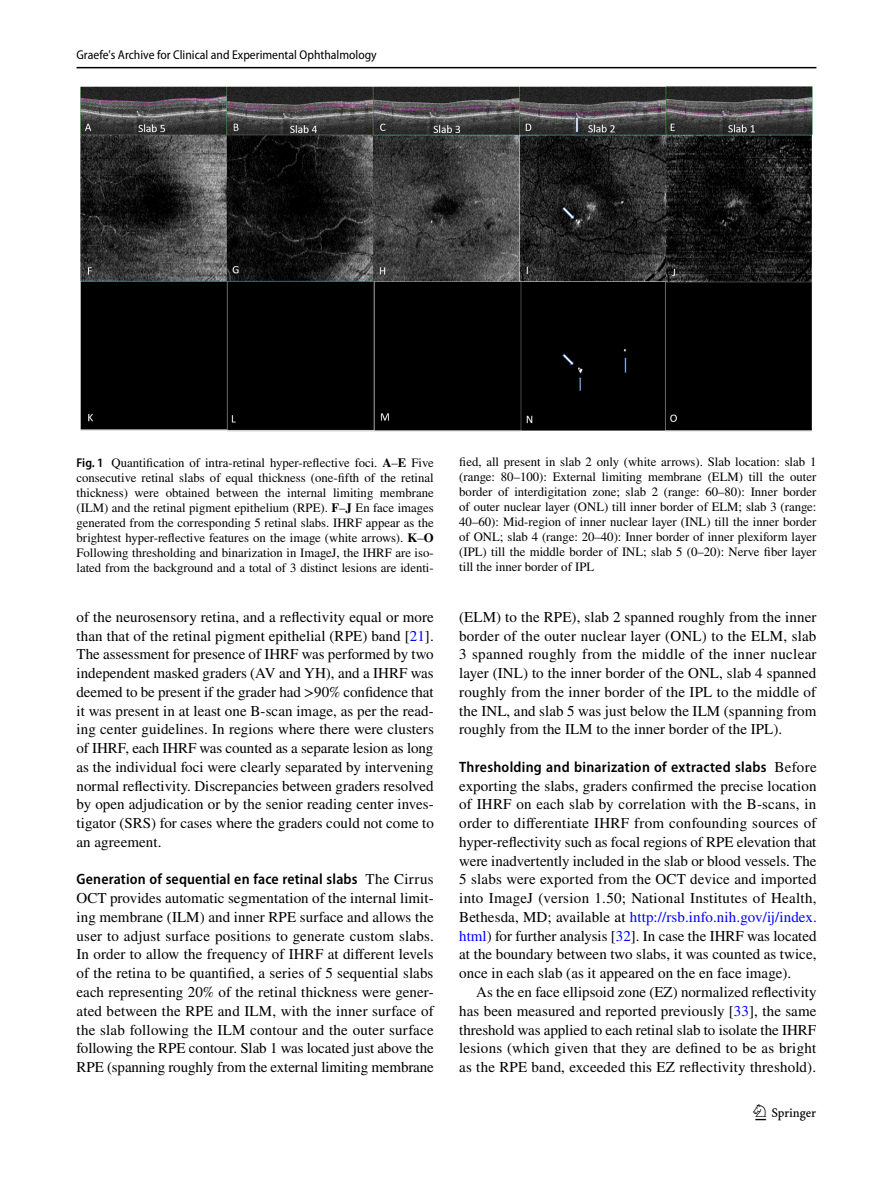
<style>
.page{position:relative;width:893px;height:1187px;background:#fff}
.page>*{position:absolute;margin:0;border:0;box-sizing:border-box;transform-origin:0 0}
.t1{font:22.5px "Springnew Regular 3";color:#000}
.t2{font:15px/18.8px "STIX";letter-spacing:.005em;color:#000;text-align:justify}
.t3{font:600 semi-condensed 15px "Myriad Pro";letter-spacing:.01em;color:#000}
.t4{font:12.75px/15px "STIX";color:#000;text-align:justify}
.t5{font:semi-condensed 12.75px "Myriad Pro";color:#000}
.s1{font-family:"Myriad Pro";font-weight:600;font-stretch:semi-condensed}
.s2{font-weight:700}
.s3{color:#00f}
.s4{font-family:"STIX";font-weight:400;font-stretch:normal}
</style>
<div class="page">
<hr style="left:77px;top:67px;width:739px;height:1px;background:#000">
<img style="left:81px;top:87px;width:731px;height:344px">
<p class="t5" style="left:77px;top:48px;width:302px">Graefe's Archive for Clinical and Experimental Ophthalmology</p>
<p class="t4" style="left:77px;top:455px;width:359px"><span class="s1">Fig. 1</span> Quantification of intra-retinal hyper-reflective foci. <span class="s2">A</span>–<span class="s2">E</span> Five consecutive retinal slabs of equal thickness (one-fifth of the retinal thickness) were obtained between the internal limiting membrane (ILM) and the retinal pigment epithelium (RPE). <span class="s2">F</span>–<span class="s2">J</span> En face images generated from the corresponding 5 retinal slabs. IHRF appear as the brightest hyper-reflective features on the image (white arrows). <span class="s2">K</span>–<span class="s2">O </span>Following thresholding and binarization in ImageJ, the IHRF are iso&shy;lated from the background and a total of 3 distinct lesions are identi-</p>
<p class="t4" style="left:459px;top:455px;width:359px">fied, all present in slab 2 only (white arrows). Slab location: slab 1 (range: 80–100): External limiting membrane (ELM) till the outer border of interdigitation zone; slab 2 (range: 60–80): Inner border of outer nuclear layer (ONL) till inner border of ELM; slab 3 (range:<br>40–60): Mid-region of inner nuclear layer (INL) till the inner border of ONL; slab 4 (range: 20–40): Inner border of inner plexiform layer (IPL) till the middle border of INL; slab 5 (0–20): Nerve fiber layer till the inner border of IPL</p>
<p class="t2" style="left:77px;top:608px;width:359px">of the neurosensory retina, and a reflectivity equal or more than that of the retinal pigment epithelial (RPE) band [<span class="s3">21</span>].<br>The assessment for presence of IHRF was performed by two independent masked graders (AV and YH), and a IHRF was deemed to be present if the grader had &gt;90% confidence that it was present in at least one B-scan image, as per the read&shy;ing center guidelines. In regions where there were clusters of IHRF, each IHRF was counted as a separate lesion as long as the individual foci were clearly separated by intervening normal reflectivity. Discrepancies between graders resolved by open adjudication or by the senior reading center inves&shy;tigator (SRS) for cases where the graders could not come to an agreement.</p>
<p class="t3" style="left:77px;top:871px;width:359px">Generation of sequential en face retinal slabs <span class="s4">The Cirrus</span></p>
<p class="t2" style="left:77px;top:889px;width:359px">OCT provides automatic segmentation of the internal limit&shy;ing membrane (ILM) and inner RPE surface and allows the user to adjust surface positions to generate custom slabs.<br>In order to allow the frequency of IHRF at different levels of the retina to be quantified, a series of 5 sequential slabs each representing 20% of the retinal thickness were gener&shy;ated between the RPE and ILM, with the inner surface of the slab following the ILM contour and the outer surface following the RPE contour. Slab 1 was located just above the RPE (spanning roughly from the external limiting membrane</p>
<p class="t2" style="left:459px;top:608px;width:359px">(ELM) to the RPE), slab 2 spanned roughly from the inner border of the outer nuclear layer (ONL) to the ELM, slab 3 spanned roughly from the middle of the inner nuclear layer (INL) to the inner border of the ONL, slab 4 spanned roughly from the inner border of the IPL to the middle of the INL, and slab 5 was just below the ILM (spanning from roughly from the ILM to the inner border of the IPL).</p>
<p class="t3" style="left:459px;top:758px;width:359px">Thresholding and binarization of extracted slabs <span class="s4">Before</span></p>
<p class="t2" style="left:459px;top:777px;width:359px">exporting the slabs, graders confirmed the precise location of IHRF on each slab by correlation with the B-scans, in order to differentiate IHRF from confounding sources of hyper-reflectivity such as focal regions of RPE elevation that were inadvertently included in the slab or blood vessels. The 5 slabs were exported from the OCT device and imported into ImageJ (version 1.50; National Institutes of Health, Bethesda, MD; available at <span class="s3">http://rsb.info.nih.gov/ij/index. html</span>) for further analysis [<span class="s3">32</span>]. In case the IHRF was located at the boundary between two slabs, it was counted as twice, once in each slab (as it appeared on the en face image).</p>
<p class="t2" style="left:459px;top:983px;width:359px;text-indent:17px">As the en face ellipsoid zone (EZ) normalized reflectivity has been measured and reported previously [<span class="s3">33</span>], the same threshold was applied to each retinal slab to isolate the IHRF lesions (which given that they are defined to be as bright as the RPE band, exceeded this EZ reflectivity threshold).</p>
<h1 class="t1" style="left:755px;top:1104px;width:62px">1 3</h1>
</div>
